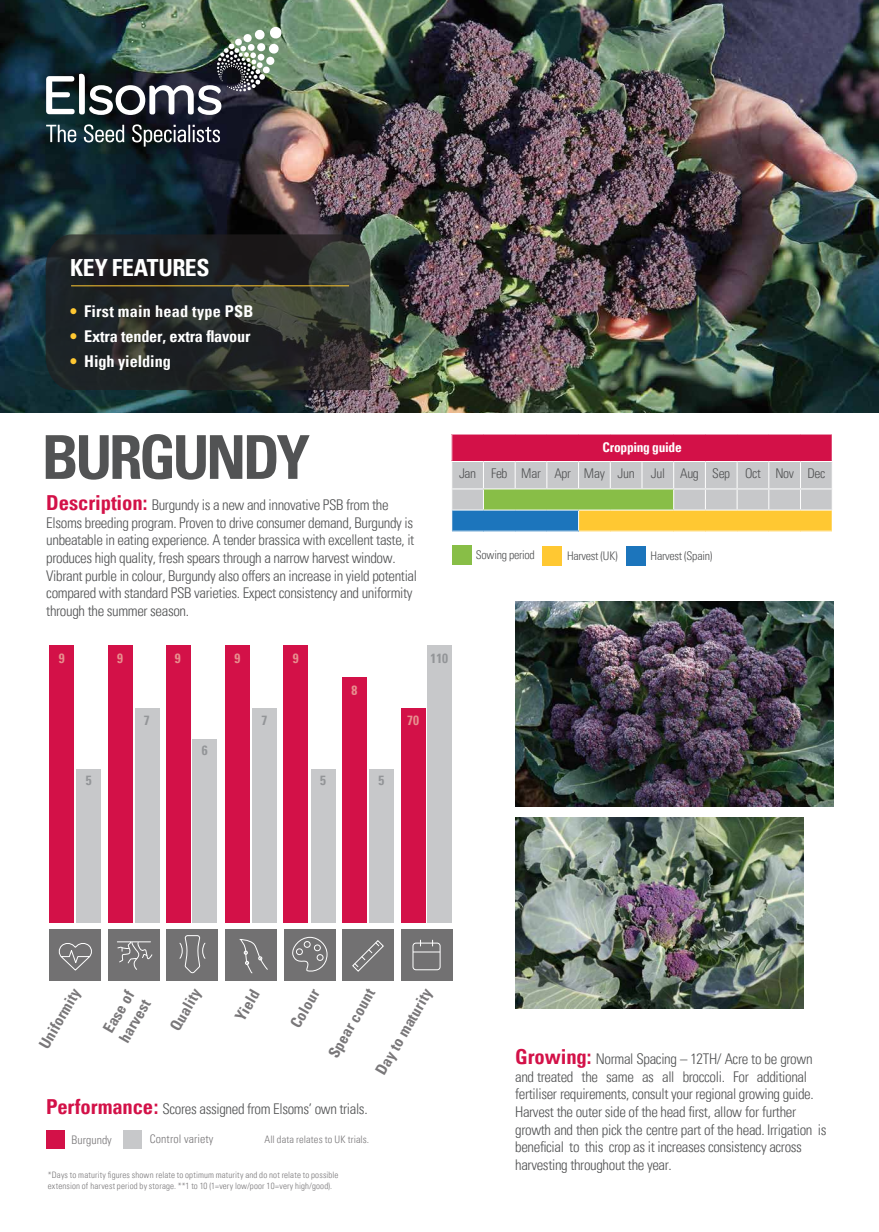
<style>
.page{position:relative;width:879px;height:1232px;background:#fff}
.page>*{position:absolute;margin:0;border:0;box-sizing:border-box;transform-origin:0 0}
.t1{font:700 condensed 60.46px "Univers LT Pro";letter-spacing:-.06em;color:#525354}
.t2{font:700 condensed 23.62px "Univers LT Pro";letter-spacing:-.01em;color:#fff}
.t3{font:700 condensed 16.19px/24.8px "Univers LT Pro";letter-spacing:-.005em;color:#fff}
.t4{font:700 condensed 15.4px/18.5px "Univers LT Pro";color:#797779}
.t5{font:300 condensed 14.79px/17.7px "Univers LT Pro";letter-spacing:-.025em;color:#525354}
.t6{font:300 condensed 13.39px "Univers LT Pro";letter-spacing:-.025em;color:#525354}
.t7{font:700 condensed 13.39px "Univers LT Pro";letter-spacing:-.015em;color:#fff}
.t8{font:700 condensed 13.21px "Univers LT Pro";color:#939598}
.t9{font:700 condensed 13.21px "Univers LT Pro";color:#e78f8e}
.t10{font:300 condensed 11.9px "Univers LT Pro";letter-spacing:-.025em;color:#525354}
.t11{font:300 condensed 11.81px "Univers LT Pro";letter-spacing:.005em;color:#797779}
.t12{font:300 condensed 10.33px "Univers LT Pro";letter-spacing:.015em;color:#797779}
.t13{font:300 condensed 8.84px/10.6px "Univers LT Pro";letter-spacing:.015em;color:#797779}
.s1{font-family:"Univers LT Pro 85 X Black";font-weight:400;font-stretch:normal;color:#ffc832}
.s2{font-weight:700;font-size:20.65px;color:#d31148}
</style>
<div class="page">
<img style="left:515px;top:817px;width:288px;height:192px">
<img style="left:515px;top:601px;width:318px;height:205px">
<img style="left:0;top:0;width:878px;height:412px">
<div style="left:46px;top:1130px;width:19px;height:19px;background:#d31148"></div>
<div style="left:123px;top:1130px;width:18px;height:19px;background:#c7c8ca"></div>
<svg style="left:46px;top:125px;width:30px;height:17px"></svg>
<svg style="left:84px;top:124px;width:40px;height:18px"></svg>
<svg style="left:132px;top:124px;width:88px;height:23px;background:#4b4e56"></svg>
<img style="left:46px;top:27px;width:235px;height:88px">
<div style="left:452px;top:545px;width:19px;height:19px;background:#88be47"></div>
<div style="left:542px;top:546px;width:19px;height:19px;background:#ffc832"></div>
<div style="left:451px;top:434px;width:380px;height:27px;background:#ea91ab"></div>
<svg style="left:451px;top:435px;width:381px;height:96px;background:#c29285"></svg>
<hr style="left:705px;top:510px;width:31px;height:1px;background:#fff">
<hr style="left:736px;top:510px;width:32px;height:1px;background:#fff">
<hr style="left:768px;top:510px;width:32px;height:1px;background:#fff">
<hr style="left:800px;top:510px;width:32px;height:1px;background:#fff">
<svg style="left:46px;top:234px;width:324px;height:156px;background:#262928"></svg>
<hr style="left:71px;top:285px;width:278px;height:1px;background:#ffc832">
<div style="left:108px;top:645px;width:24px;height:277px;background:#d31148"></div>
<div style="left:166px;top:645px;width:25px;height:277px;background:#d31148"></div>
<div style="left:225px;top:645px;width:25px;height:277px;background:#d31148"></div>
<div style="left:49px;top:929px;width:52px;height:52px;background:#727172"></div>
<div style="left:108px;top:929px;width:52px;height:52px;background:#727172"></div>
<div style="left:166px;top:929px;width:52px;height:52px;background:#727172"></div>
<div style="left:225px;top:929px;width:52px;height:52px;background:#727172"></div>
<div style="left:283px;top:929px;width:52px;height:52px;background:#727172"></div>
<div style="left:135px;top:708px;width:24px;height:214px;background:#c7c8ca"></div>
<div style="left:252px;top:708px;width:25px;height:214px;background:#c7c8ca"></div>
<div style="left:310px;top:769px;width:25px;height:153px;background:#c7c8ca"></div>
<div style="left:400px;top:708px;width:25px;height:214px;background:#d31148"></div>
<div style="left:427px;top:645px;width:24px;height:277px;background:#c7c8ca"></div>
<svg style="left:117px;top:941px;width:36px;height:29px"></svg>
<svg style="left:179px;top:935px;width:27px;height:39px"></svg>
<svg style="left:239px;top:939px;width:29px;height:34px"></svg>
<svg style="left:292px;top:936px;width:35px;height:36px"></svg>
<svg style="left:58px;top:943px;width:34px;height:28px"></svg>
<div style="left:76px;top:769px;width:25px;height:153px;background:#c7c8ca"></div>
<div style="left:192px;top:739px;width:25px;height:183px;background:#c7c8ca"></div>
<div style="left:49px;top:645px;width:25px;height:277px;background:#d31148"></div>
<div style="left:283px;top:645px;width:25px;height:277px;background:#d31148"></div>
<div style="left:342px;top:929px;width:52px;height:52px;background:#727172"></div>
<div style="left:369px;top:769px;width:25px;height:153px;background:#c7c8ca"></div>
<div style="left:342px;top:677px;width:24px;height:245px;background:#d31148"></div>
<div style="left:400px;top:929px;width:52px;height:52px;background:#727172"></div>
<svg style="left:352px;top:940px;width:32px;height:32px"></svg>
<svg style="left:414px;top:940px;width:26px;height:12px"></svg>
<div style="left:412px;top:943px;width:28px;height:27px;border:1px solid #fff;border-radius:3px"></div>
<div style="left:626px;top:546px;width:19px;height:19px;background:#1c75bc"></div>
<h2 class="t2" style="left:70px;top:258px;width:141px">KEY FEATURES</h2>
<p class="t3" style="left:69px;top:300px;width:185px"><span class="s1">ï</span> First main head type PSB <span class="s1">ï</span> Extra tender, extra flavour <span class="s1">ï</span> High yielding</p>
<h1 class="t1" style="left:42px;top:434px;width:269px">BURGUNDY</h1>
<p class="t5" style="left:46px;top:497px;width:372px"><span class="s2">Description:</span> Burgundy is a new and innovative PSB from the Elsoms breeding program. Proven to drive consumer demand, Burgundy is unbeatable in eating experience. A tender brassica with excellent taste, it produces high quality, fresh spears through a narrow harvest window.<br>Vibrant purble in colour, Burgundy also offers an increase in yield potential compared with standard PSB varieties. Expect consistency and uniformity through the summer season.</p>
<p class="t7" style="left:602px;top:442px;width:81px">Cropping guide</p>
<p class="t6" style="left:459px;top:468px;width:368px">Jan Feb Mar Apr May Jun Jul Aug Sep Oct Nov Dec</p>
<p class="t10" style="left:475px;top:550px;width:60px">Sowing period</p>
<p class="t10" style="left:566px;top:551px;width:52px">Harvest (UK)</p>
<p class="t10" style="left:650px;top:551px;width:63px">Harvest (Spain)</p>
<p class="t9" style="left:59px;top:654px;width:7px">9</p>
<p class="t9" style="left:117px;top:654px;width:7px">9</p>
<p class="t9" style="left:175px;top:654px;width:7px">9</p>
<p class="t9" style="left:234px;top:654px;width:7px">9</p>
<p class="t9" style="left:293px;top:654px;width:7px">9</p>
<p class="t9" style="left:351px;top:685px;width:7px">8</p>
<p class="t8" style="left:144px;top:715px;width:7px">7</p>
<p class="t8" style="left:202px;top:745px;width:7px">6</p>
<p class="t8" style="left:261px;top:715px;width:7px">7</p>
<p class="t9" style="left:407px;top:715px;width:13px">70</p>
<p class="t8" style="left:86px;top:775px;width:7px">5</p>
<p class="t8" style="left:320px;top:775px;width:7px">5</p>
<p class="t8" style="left:378px;top:775px;width:7px">5</p>
<p class="t8" style="left:430px;top:654px;width:19px">110</p>
<p class="t4" style="left:36px;top:1043px;width:68px;rotate:-60deg">Uniformity</p>
<p class="t4" style="left:100px;top:1028px;width:49px;rotate:-60deg">Ease of harvest</p>
<p class="t4" style="left:325px;top:1053px;width:79px;rotate:-60deg">Spear count</p>
<p class="t4" style="left:167px;top:1025px;width:47px;rotate:-60deg">Quality</p>
<p class="t4" style="left:232px;top:1015px;width:35px;rotate:-60deg">Yield</p>
<p class="t4" style="left:287px;top:1022px;width:44px;rotate:-60deg">Colour</p>
<p class="t4" style="left:372px;top:1069px;width:98px;rotate:-60deg">Day to maturity</p>
<p class="t5" style="left:46px;top:1101px;width:323px"><span class="s2">Performance:</span> Scores assigned from Elsoms’ own trials.</p>
<p class="t11" style="left:71px;top:1135px;width:42px">Burgundy</p>
<p class="t11" style="left:150px;top:1134px;width:65px">Control variety</p>
<p class="t12" style="left:264px;top:1135px;width:106px">All data relates to UK trials.</p>
<p class="t13" style="left:48px;top:1170px;width:292px">*Days to maturity figures shown relate to optimum maturity and do not relate to possible extension of harvest period by storage. **1 to 10 (1=very low/poor 10=very high/good).</p>
<p class="t5" style="left:515px;top:1051px;width:312px"><span class="s2">Growing:</span> Normal Spacing – 12TH/ Acre to be grown and treated the same as all broccoli. For additional fertiliser requirements, consult your regional growing guide.<br>Harvest the outer side of the head first, allow for further growth and then pick the centre part of the head. Irrigation is beneficial to this crop as it increases consistency across harvesting throughout the year.</p>
</div>
